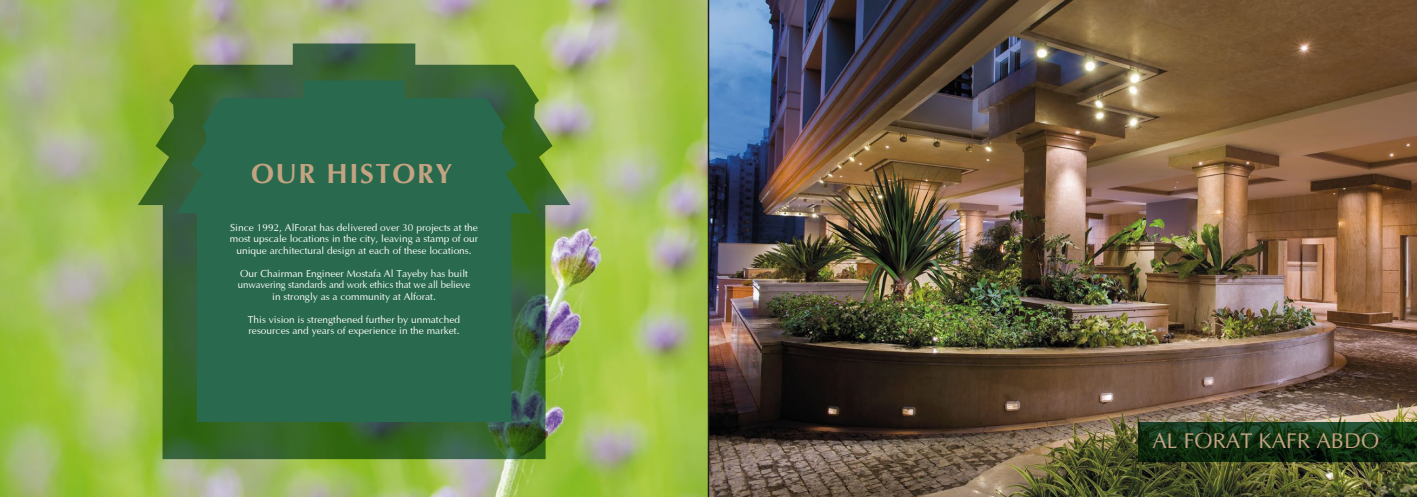
<style>
.page{position:relative;width:1417px;height:497px;background:#fff}
.page>*{position:absolute;margin:0;border:0;box-sizing:border-box;transform-origin:0 0}
.t1{font:700 27.45px "Optima";letter-spacing:.06em;color:#c3a382}
.t2{font:21.67px "Optima";color:#c3a382}
.t3{font:10.12px/11.5px "Optima";color:#fff;text-align:center}
</style>
<div class="page">
<img style="left:0;top:0;width:1417px;height:496px">
<img style="left:138px;top:43px;width:432px;height:415px">
<svg style="left:176px;top:80px;width:356px;height:341px;background:#2b6749"></svg>
<svg style="left:1138px;top:422px;width:279px;height:39px;background:#133114"></svg>
<hr style="left:708px;top:0;width:1px;height:496px;background:#1d1d1b">
<h1 class="t1" style="left:251px;top:156px;width:203px">OUR HISTORY</h1>
<p class="t3" style="left:230px;top:221px;width:250px">Since 1992, AlForat has delivered over 30 projects at the most upscale locations in the city, leaving a stamp of our unique architectural design at each of these locations.</p>
<p class="t3" style="left:238px;top:266px;width:234px">Our Chairman Engineer Mostafa Al Tayeby has built unwavering standards and work ethics that we all believe in strongly as a community at Alforat.</p>
<p class="t3" style="left:248px;top:312px;width:214px;text-align:left">This vision is strengthened further by unmatched resources and years of experience in the market.</p>
<h2 class="t2" style="left:1152px;top:424px;width:228px">AL FORAT KAFR ABDO</h2>
</div>
